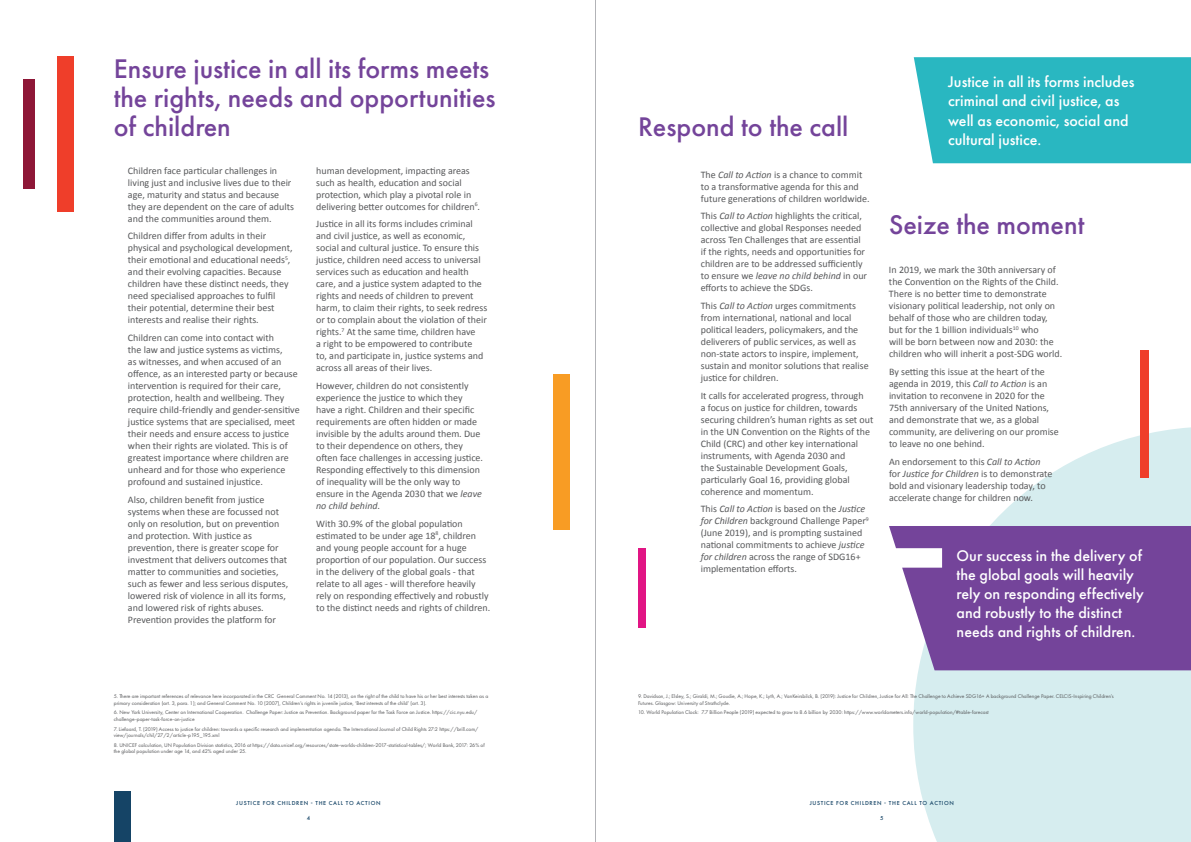
<style>
.page{position:relative;width:1191px;height:842px;background:#fff}
.page>*{position:absolute;margin:0;border:0;box-sizing:border-box;transform-origin:0 0}
.t1{font:500 28px/29px "Futura PT";color:#74449a}
.t2{font:500 16px/19.2px "Futura PT";color:#fff}
.t3{font:10px/12px "Calibri";color:#57585a}
.t4{font:500 6px "Futura PT";letter-spacing:.11em;color:#154466}
.t5{font:5.5px/6.6px "Futura PT";color:#57585a}
.s1{font-style:italic}
</style>
<div class="page">
<svg style="left:913px;top:427px;width:278px;height:415px;fill:#d6edef"></svg>
<div style="left:1140px;top:350px;width:8px;height:127px;background:#ef3e2a"></div>
<div style="left:57px;top:57px;width:17px;height:155px;background:#ef3e2a"></div>
<div style="left:23px;top:80px;width:11px;height:109px;background:#8e1737"></div>
<div style="left:553px;top:374px;width:17px;height:156px;background:#f89c24"></div>
<div style="left:638px;top:548px;width:7px;height:80px;background:#e11584"></div>
<div style="left:114px;top:791px;width:17px;height:51px;background:#154466"></div>
<svg style="left:889px;top:526px;width:302px;height:144px;background:#8155a3"></svg>
<div style="left:913px;top:57px;width:278px;height:106px;background:#29b7c1"></div>
<hr style="left:595px;top:0;width:1px;height:842px;background:#b2b3b7">
<h1 class="t1" style="left:114px;top:54px;width:383px">Ensure justice in all its forms meets the rights, needs and opportunities of children</h1>
<p class="t3" style="left:128px;top:164px;width:167px">Children face particular challenges in living just and inclusive lives due to their age, maturity and status and because they are dependent on the care of adults and the communities around them.</p>
<p class="t3" style="left:128px;top:230px;width:166px">Children differ from adults in their physical and psychological development, their emotional and educational needs<sup>5</sup>, and their evolving capacities. Because children have these distinct needs, they need specialised approaches to fulfil their potential, determine their best interests and realise their rights.</p>
<p class="t3" style="left:128px;top:331px;width:173px">Children can come into contact with<br>the law and justice systems as victims,<br>as witnesses, and when accused of an offence, as an interested party or because intervention is required for their care, protection, health and wellbeing. They require child-friendly and gender-sensitive justice systems that are specialised, meet their needs and ensure access to justice when their rights are violated. This is of greatest importance where children are unheard and for those who experience profound and sustained injustice.</p>
<p class="t3" style="left:128px;top:493px;width:162px">Also, children benefit from justice systems when these are focussed not only on resolution, but on prevention and protection. With justice as prevention, there is greater scope for investment that delivers outcomes that matter to communities and societies, such as fewer and less serious disputes, lowered risk of violence in all its forms, and lowered risk of rights abuses.<br>Prevention provides the platform for</p>
<p class="t3" style="left:316px;top:164px;width:165px">human development, impacting areas such as health, education and social protection, which play a pivotal role in delivering better outcomes for children<sup>6</sup>.</p>
<p class="t3" style="left:316px;top:218px;width:173px">Justice in all its forms includes criminal and civil justice, as well as economic, social and cultural justice. To ensure this justice, children need access to universal services such as education and health care, and a justice system adapted to the rights and needs of children to prevent harm, to claim their rights, to seek redress or to complain about the violation of their rights.<sup>7</sup> At the same time, children have<br>a right to be empowered to contribute<br>to, and participate in, justice systems and across all areas of their lives.</p>
<p class="t3" style="left:316px;top:379px;width:168px">However, children do not consistently experience the justice to which they have a right. Children and their specific requirements are often hidden or made invisible by the adults around them. Due to their dependence on others, they often face challenges in accessing justice.<br>Responding effectively to this dimension of inequality will be the only way to ensure in the Agenda 2030 that we <span class="s1">leave no child behind</span>.</p>
<p class="t3" style="left:316px;top:517px;width:175px">With 30.9% of the global population estimated to be under age 18<sup>8</sup>, children and young people account for a huge proportion of our population. Our success in the delivery of the global goals - that relate to all ages - will therefore heavily rely on responding effectively and robustly to the distinct needs and rights of children.</p>
<p class="t5" style="left:114px;top:693px;width:376px">5. There are important references of relevance here incorporated in the CRC General Comment No. 14 (2013), on the right of the child to have his or her best interests taken as a primary consideration (art. 3, para. 1); and General Comment No. 10 (2007), Children’s rights in juvenile justice, ‘Best interests of the child’ (art. 3).</p>
<p class="t5" style="left:114px;top:709px;width:365px">6. New York University, Center on International Cooperation. Challenge Paper: Justice as Prevention. Background paper for the Task Force on Justice. https://cic.nyu.edu/ challenge-paper-task-force-on-justice</p>
<p class="t5" style="left:114px;top:725px;width:366px">7. Liefaard, T. (2019) Access to justice for children: towards a specific research and implementation agenda. The International Journal of Child Rights 27:2 https://brill.com/ view/journals/chil/27/2/article-p195_195.xml</p>
<p class="t5" style="left:114px;top:741px;width:372px">8. UNICEF calculation, UN Population Division statistics, 2016 at https://data.unicef.org/resources/state-worlds-children-2017-statistical-tables/; World Bank, 2017: 26% of the global population under age 14, and 42% aged under 25.</p>
<p class="t4" style="left:236px;top:800px;width:146px">JUSTICE FOR CHILDREN - THE CALL TO ACTION</p>
<p class="t4" style="left:307px;top:814px;width:5px">4</p>
<h1 class="t1" style="left:638px;top:112px;width:212px">Respond to the call</h1>
<p class="t3" style="left:701px;top:168px;width:170px">The <span class="s1">Call to Action</span> is a chance to commit to a transformative agenda for this and future generations of children worldwide.</p>
<p class="t3" style="left:701px;top:210px;width:168px">This <span class="s1">Call to Action</span> highlights the critical, collective and global Responses needed across Ten Challenges that are essential if the rights, needs and opportunities for children are to be addressed sufficiently to ensure we <span class="s1">leave no child behind</span> in our efforts to achieve the SDGs.</p>
<p class="t3" style="left:701px;top:299px;width:169px">This <span class="s1">Call to Action</span> urges commitments from international, national and local political leaders, policymakers, and the deliverers of public services, as well as non-state actors to inspire, implement, sustain and monitor solutions that realise justice for children.</p>
<p class="t3" style="left:701px;top:389px;width:174px">It calls for accelerated progress, through<br>a focus on justice for children, towards securing children’s human rights as set out in the UN Convention on the Rights of the Child (CRC) and other key international instruments, with Agenda 2030 and<br>the Sustainable Development Goals, particularly Goal 16, providing global coherence and momentum.</p>
<p class="t3" style="left:701px;top:503px;width:170px">This <span class="s1">Call to Action</span> is based on the <span class="s1">Justice for Children</span> background Challenge Paper<sup>9 </sup>(June 2019), and is prompting sustained national commitments to achieve <span class="s1">justice for children</span> across the range of SDG16+ implementation efforts.</p>
<h2 class="t2" style="left:948px;top:72px;width:188px">Justice in all its forms includes criminal and civil justice, as well as economic, social and cultural justice.</h2>
<h1 class="t1" style="left:889px;top:210px;width:197px">Seize the moment</h1>
<p class="t3" style="left:889px;top:264px;width:175px">In 2019, we mark the 30th anniversary of the Convention on the Rights of the Child.<br>There is no better time to demonstrate visionary political leadership, not only on behalf of those who are children today, but for the 1 billion individuals<sup>10</sup> who<br>will be born between now and 2030: the children who will inherit a post-SDG world.</p>
<p class="t3" style="left:889px;top:365px;width:171px">By setting this issue at the heart of the agenda in 2019, this <span class="s1">Call to Action</span> is an invitation to reconvene in 2020 for the 75th anniversary of the United Nations, and demonstrate that we, as a global community, are delivering on our promise to leave no one behind.</p>
<p class="t3" style="left:889px;top:455px;width:165px">An endorsement to this <span class="s1">Call to Action </span>for <span class="s1">Justice for Children</span> is to demonstrate bold and visionary leadership today, to accelerate change for children now.</p>
<h2 class="t2" style="left:956px;top:546px;width:189px">Our success in the delivery of the global goals will heavily rely on responding effectively and robustly to the distinct needs and rights of children.</h2>
<p class="t5" style="left:638px;top:693px;width:477px">9. Davidson, J.; Elsley, S.; Giraldi, M.; Goudie, A.; Hope, K.; Lyth, A.; VanKeirsbilck, B. (2019): Justice for Children, Justice for All: The Challenge to Achieve SDG16+ A background Challenge Paper. CELCIS-Inspiring Children’s<br>Futures. Glasgow: University of Strathclyde.</p>
<p class="t5" style="left:638px;top:709px;width:352px">10. World Population Clock: 7.7 Billion People (2019) expected to grow to 8.6 billion by 2030: https://www.worldometers.info/world-population/#table-forecast</p>
<p class="t4" style="left:809px;top:800px;width:146px">JUSTICE FOR CHILDREN - THE CALL TO ACTION</p>
<p class="t4" style="left:880px;top:814px;width:5px">5</p>
</div>
